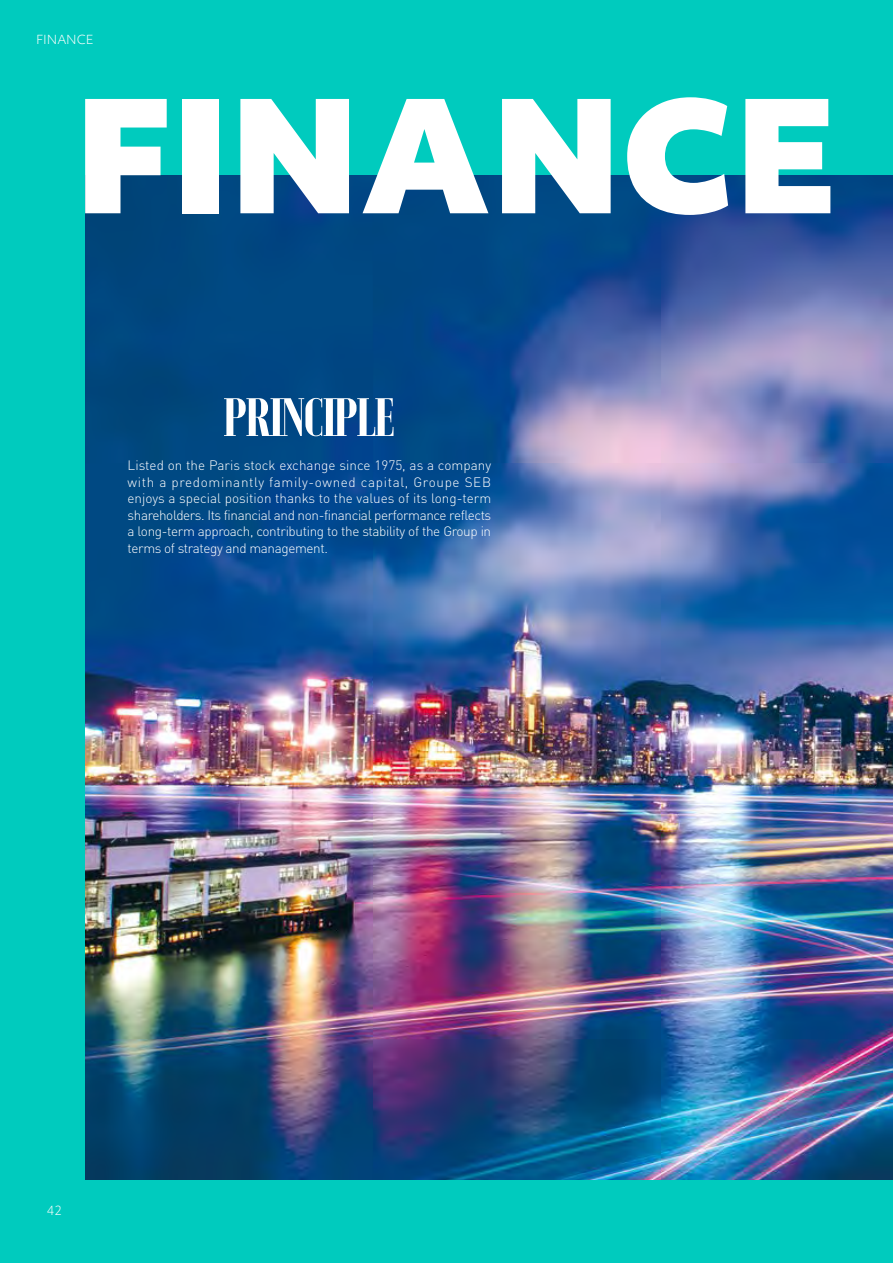
<style>
.page{position:relative;width:893px;height:1263px;background:#00cbbe}
.page>*{position:absolute;margin:0;border:0;box-sizing:border-box;transform-origin:0 0}
.t1{font:900 150.45px "Objektiv Mk 3";color:#fff}
.t2{font:900 54px "Emberly";letter-spacing:-.035em;color:#fff}
.Texte_light{font:300 13.5px/16.5px "DIN Pro";letter-spacing:-.03em;color:#fff;text-align:justify}
.t3{font:300 12.3px "Objektiv Mk 1";color:#fff}
.texte_courant{font:300 12px "Objektiv Mk 1";letter-spacing:-.005em;color:#fff}
</style>
<div class="page">
<img style="left:85px;top:175px;width:808px;height:1004px">
<p class="texte_courant" style="left:36px;top:31px;width:59px">FINANCE</p>
<p class="t1" style="left:75px;top:46px;width:765px">FINANCE</p>
<p class="t2" style="left:223px;top:389px;width:173px">PRINCIPLE</p>
<p class="Texte_light" style="left:128px;top:456px;width:365px">Listed on the Paris stock exchange since 1975, as a company with a predominantly family-owned capital, Groupe SEB enjoys a special position thanks to the values of its long-term shareholders. Its financial and non-financial performance reflects a long-term approach, contributing to the stability of the Group in terms of strategy and management.</p>
<p class="t3" style="left:47px;top:1202px;width:17px">42</p>
</div>
